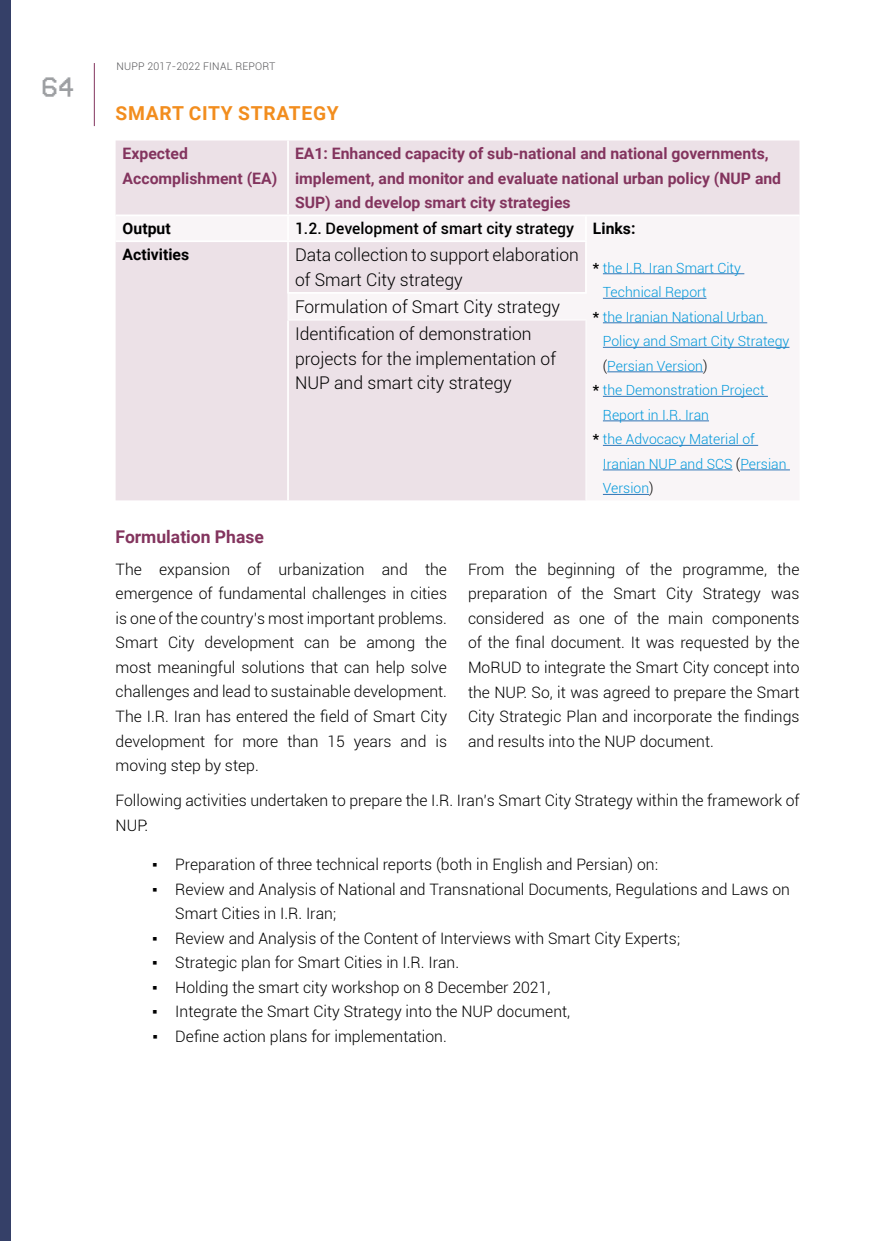
<style>
.page{position:relative;width:874px;height:1241px;background:#fff}
.page>*{position:absolute;margin:0;border:0;box-sizing:border-box;transform-origin:0 0}
.t1{font:28px "VCROSD Mono";color:#9d9fa2}
.t2{font:700 19.25px "Roboto";letter-spacing:.035em;color:#f28d1e}
.t3{font:300 17.5px/24.5px "Roboto";color:#000}
.t4{font:700 17.5px "Roboto";color:#83345e}
.t5{font:300 15.75px/24.5px "Roboto";color:#000}
.t6{font:700 15.75px/24.5px "Roboto";color:#83345e}
.t7{font:500 15.75px "Roboto";color:#000}
.t8{font:700 15.75px "Roboto";color:#000}
.t9{font:300 14px "Roboto";color:#0098db}
.t10{font:300 10.5px "Roboto";letter-spacing:.02em;color:#565659}
.s1{font-weight:700}
.s2{font-weight:700;color:#000}
.s3{color:#000}
.s4{font-family:"Arial";font-weight:400}
</style>
<div class="page">
<hr style="left:94px;top:63px;width:1px;height:63px;background:#83345e">
<div style="left:0;top:0;width:10px;height:1240px;background:#354068"></div>
<div style="left:116px;top:140px;width:683px;height:74px;background:#ece1e7"></div>
<svg style="left:116px;top:242px;width:674px;height:258px;fill:#ece1e7"></svg>
<hr style="left:287px;top:140px;width:2px;height:74px;background:#fff">
<hr style="left:287px;top:242px;width:2px;height:50px;background:#fff">
<hr style="left:584px;top:242px;width:2px;height:50px;background:#fff">
<hr style="left:287px;top:292px;width:299px;height:2px;background:#fff">
<hr style="left:287px;top:320px;width:2px;height:180px;background:#fff">
<svg style="left:287px;top:294px;width:1px;height:25px"></svg>
<hr style="left:287px;top:319px;width:299px;height:1px;background:#fff">
<hr style="left:585px;top:320px;width:1px;height:180px;background:#fff">
<hr style="left:602px;top:273px;width:142px;height:1px;background:#2e74b5">
<hr style="left:602px;top:298px;width:104px;height:1px;background:#2e74b5">
<hr style="left:602px;top:322px;width:164px;height:1px;background:#2e74b5">
<hr style="left:602px;top:347px;width:187px;height:1px;background:#2e74b5">
<hr style="left:607px;top:371px;width:95px;height:1px;background:#2e74b5">
<hr style="left:602px;top:396px;width:165px;height:1px;background:#2e74b5">
<hr style="left:602px;top:420px;width:106px;height:1px;background:#2e74b5">
<hr style="left:602px;top:445px;width:155px;height:1px;background:#2e74b5">
<hr style="left:602px;top:469px;width:130px;height:1px;background:#2e74b5">
<hr style="left:740px;top:469px;width:49px;height:1px;background:#2e74b5">
<hr style="left:602px;top:494px;width:46px;height:1px;background:#2e74b5">
<h1 class="t1" style="left:42px;top:73px;width:34px">64</h1>
<p class="t10" style="left:116px;top:59px;width:160px">NUPP 2017-2022 FINAL REPORT</p>
<p class="t2" style="left:116px;top:99px;width:224px">SMART CITY STRATEGY</p>
<p class="t6" style="left:122px;top:141px;width:156px">Expected<br>Accomplishment (EA)</p>
<p class="t6" style="left:295px;top:141px;width:487px">EA1: Enhanced capacity of sub-national and national governments, implement, and monitor and evaluate national urban policy (NUP and<br>SUP) and develop smart city strategies</p>
<p class="t8" style="left:122px;top:217px;width:50px">Output</p>
<p class="t7" style="left:295px;top:217px;width:342px">1.2. Development of smart city strategy <span class="s1">Links:</span></p>
<p class="t9" style="left:592px;top:258px;width:149px"><span class="s2">*</span> the I. R. Iran Smart City</p>
<p class="t9" style="left:602px;top:282px;width:105px">Technical Report</p>
<p class="t9" style="left:592px;top:307px;width:172px"><span class="s2">*</span> the Iranian National Urban</p>
<p class="t9" style="left:602px;top:331px;width:188px">Policy and Smart City Strategy</p>
<p class="t9" style="left:602px;top:356px;width:106px"><span class="s3">(</span>Persian Version<span class="s3">)</span></p>
<p class="t9" style="left:592px;top:380px;width:173px"><span class="s2">*</span> the Demonstration Project</p>
<p class="t9" style="left:602px;top:405px;width:108px">Report in I. R. Iran</p>
<p class="t9" style="left:592px;top:429px;width:163px"><span class="s2">*</span> the Advocacy Material of</p>
<p class="t9" style="left:602px;top:454px;width:185px">Iranian NUP and SCS <span class="s3">(</span>Persian</p>
<p class="t9" style="left:602px;top:478px;width:52px">Version<span class="s3">)</span></p>
<p class="t8" style="left:122px;top:243px;width:68px">Activities</p>
<p class="t3" style="left:295px;top:242px;width:285px">Data collection to support elaboration of Smart City strategy</p>
<p class="t3" style="left:295px;top:292px;width:266px;line-height:27.1px">Formulation of Smart City strategy<br>Identification of demonstration</p>
<p class="t3" style="left:295px;top:345px;width:262px">projects for the implementation of<br>NUP and smart city strategy</p>
<p class="t4" style="left:115px;top:524px;width:150px">Formulation Phase</p>
<p class="t5" style="left:116px;top:556px;width:333px">The expansion of urbanization and the emergence of fundamental challenges in cities is one of the country’s most important problems.<br>Smart City development can be among the most meaningful solutions that can help solve challenges and lead to sustainable development.<br>The I.R. Iran has entered the field of Smart City development for more than 15 years and is moving step by step.</p>
<p class="t5" style="left:468px;top:556px;width:333px;text-align:justify">From the beginning of the programme, the preparation of the Smart City Strategy was considered as one of the main components of the final document. It was requested by the MoRUD to integrate the Smart City concept into the NUP. So, it was agreed to prepare the Smart City Strategic Plan and incorporate the findings and results into the NUP document.</p>
<p class="t5" style="left:116px;top:787px;width:685px">Following activities undertaken to prepare the I. R. Iran’s Smart City Strategy within the framework of<br>NUP:</p>
<p class="t5" style="left:152px;top:851px;width:507px"><span class="s4">▪</span> Preparation of three technical reports (both in English and Persian) on:</p>
<p class="t5" style="left:175px;top:876px;width:616px;text-indent:-23px"><span class="s4">▪</span> Review and Analysis of National and Transnational Documents, Regulations and Laws on<br>Smart Cities in I. R. Iran;</p>
<p class="t5" style="left:152px;top:925px;width:529px"><span class="s4">▪</span> Review and Analysis of the Content of Interviews with Smart City Experts;</p>
<p class="t5" style="left:152px;top:949px;width:305px"><span class="s4">▪</span> Strategic plan for Smart Cities in I. R. Iran.</p>
<p class="t5" style="left:152px;top:974px;width:399px"><span class="s4">▪</span> Holding the smart city workshop on 8 December 2021,</p>
<p class="t5" style="left:152px;top:998px;width:419px"><span class="s4">▪</span> Integrate the Smart City Strategy into the NUP document,</p>
<p class="t5" style="left:152px;top:1023px;width:296px"><span class="s4">▪</span> Define action plans for implementation.</p>
</div>
